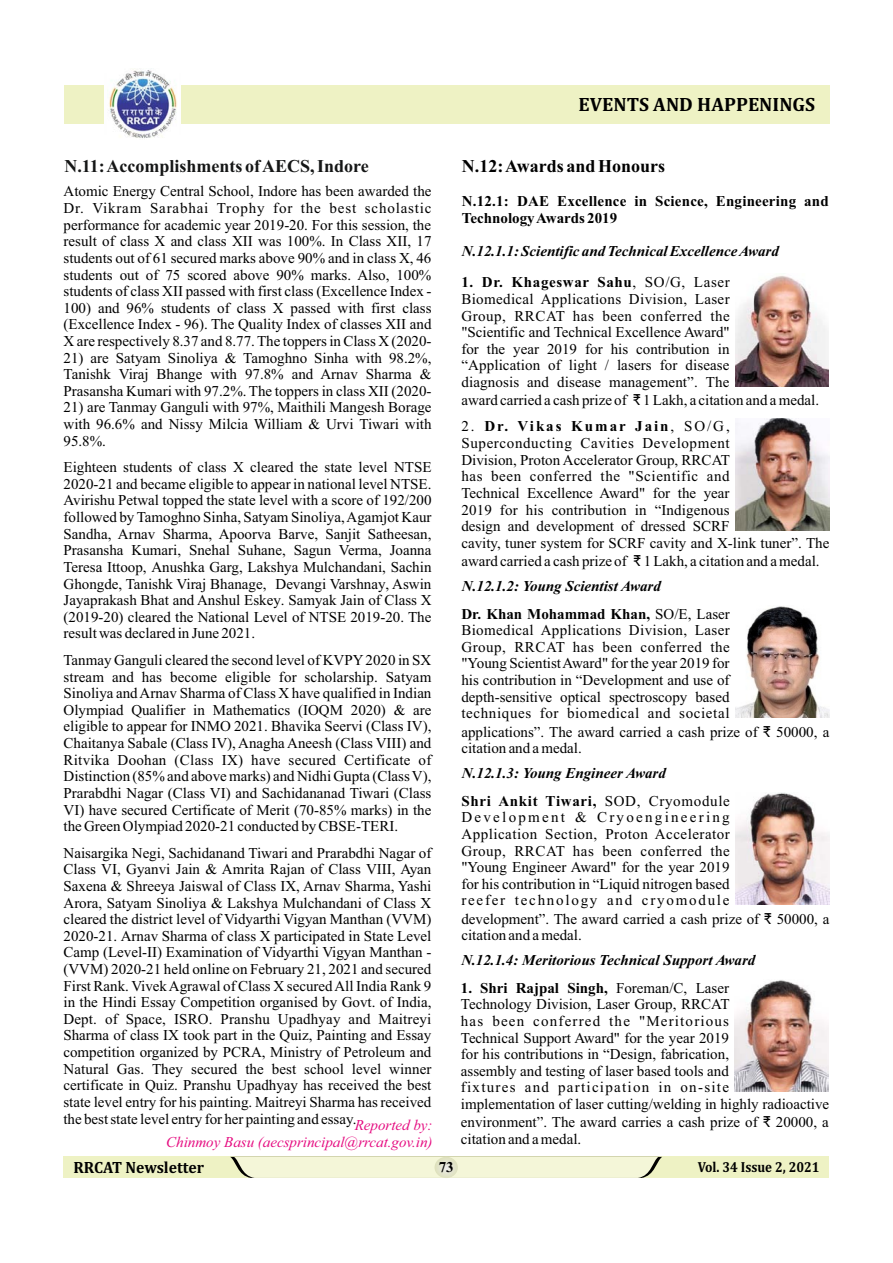
<style>
.page{position:relative;width:893px;height:1263px;background:#fff}
.page>*{position:absolute;margin:0;border:0;box-sizing:border-box;transform-origin:0 0}
.t1{font:700 19.5px "Cambria";color:#000}
.t2{font:700 18px "Times New Roman";color:#151616}
.t3{font:700 18px "Times New Roman";color:#000}
.t4{font:700 16.5px "Cambria";color:#000;scale:.95 1}
.t5{font:15px/16.6px "Times New Roman";color:#000;text-align:justify}
.t6{font:italic 700 15px "Times New Roman";color:#000}
.t7{font:700 15px/16.6px "Times New Roman";letter-spacing:.015em;color:#000}
.t8{font:italic 15px/16.6px "Times New Roman";color:#e5097f;text-align:right}
.t9{font:700 14.7px "Cambria";color:#000;scale:.89 1}
.s1{font-weight:700}
.s2{font-family:"Tahoma"}
</style>
<div class="page">
<div style="left:64px;top:85px;width:765px;height:38px;background:#eef2c4"></div>
<div style="left:63px;top:1157px;width:766px;height:21px;background:#eef2c4"></div>
<div style="left:230px;top:1157px;width:432px;height:21px;background:#f4f6d8"></div>
<svg style="left:435px;top:1157px;width:23px;height:21px"></svg>
<div style="left:104px;top:73px;width:77px;height:62px;background:#fefefe"></div>
<img style="left:109px;top:70px;width:68px;height:68px">
<img style="left:736px;top:275px;width:93px;height:111px">
<img style="left:735px;top:418px;width:94px;height:113px">
<img style="left:735px;top:606px;width:94px;height:112px">
<img style="left:735px;top:792px;width:94px;height:113px">
<img style="left:735px;top:980px;width:94px;height:112px">
<h1 class="t1" style="left:579px;top:96px;width:238px">EVENTS AND HAPPENINGS</h1>
<p class="t2" style="left:64px;top:160px;width:306px">N.11: Accomplishments of AECS, Indore</p>
<p class="t3" style="left:462px;top:160px;width:205px">N.12: Awards and Honours</p>
<p class="t7" style="left:462px;top:194px;width:368px">N.12.1: DAE Excellence in Science, Engineering and<br>Technology Awards 2019</p>
<p class="t6" style="left:462px;top:246px;width:318px">N.12.1.1: Scientific and Technical Excellence Award</p>
<p class="t5" style="left:461px;top:275px;width:270px"><span class="s1">1. Dr. Khageswar Sahu</span>, SO/G, Laser Biomedical Applications Division, Laser Group, RRCAT has been conferred the "Scientific and Technical Excellence Award" for the year 2019 for his contribution in “Application of light / lasers for disease diagnosis and disease management”. The</p>
<p class="t5" style="left:461px;top:393px;width:359px">award carried a cash prize of <span class="s2">₹</span> 1 Lakh, a citation and a medal.</p>
<p class="t5" style="left:461px;top:420px;width:369px;text-align:left">2. <span class="s1">Dr. Vikas Kumar Jain</span>, SO/G, Superconducting Cavities Development<br>Division, Proton Accelerator Group, RRCAT<br>has been conferred the "Scientific and<br>Technical Excellence Award" for the year<br>2019 for his contribution in “Indigenous<br>design and development of dressed SCRF<br>cavity, tuner system for SCRF cavity and X-link tuner”. The</p>
<p class="t5" style="left:461px;top:554px;width:360px">award carried a cash prize of <span class="s2">₹</span> 1 Lakh, a citation and a medal.</p>
<p class="t5" style="left:461px;top:607px;width:270px"><span class="s1">Dr. Khan Mohammad Khan,</span> SO/E, Laser Biomedical Applications Division, Laser Group, RRCAT has been conferred the "Young Scientist Award" for the year 2019 for his contribution in “Development and use of depth-sensitive optical spectroscopy based techniques for biomedical and societal</p>
<p class="t5" style="left:461px;top:725px;width:369px">applications”. The award carried a cash prize of <span class="s2">₹</span> 50000, a citation and a medal.</p>
<p class="t5" style="left:64px;top:185px;width:369px">Atomic Energy Central School, Indore has been awarded the Dr. Vikram Sarabhai Trophy for the best scholastic performance for academic year 2019-20. For this session, the result of class X and class XII was 100%. In Class XII, 17 students out of 61 secured marks above 90% and in class X, 46 students out of 75 scored above 90% marks. Also, 100% students of class XII passed with first class (Excellence Index - 100) and 96% students of class X passed with first class (Excellence Index - 96). The Quality Index of classes XII and X are respectively 8.37 and 8.77. The toppers in Class X (2020-</p>
<p class="t5" style="left:64px;top:351px;width:369px">21) are Satyam Sinoliya &amp; Tamoghno Sinha with 98.2%, Tanishk Viraj Bhange with 97.8% and Arnav Sharma &amp; Prasansha Kumari with 97.2%. The toppers in class XII (2020-</p>
<p class="t5" style="left:64px;top:400px;width:369px">21) are Tanmay Ganguli with 97%, Maithili Mangesh Borage with 96.6% and Nissy Milcia William &amp; Urvi Tiwari with 95.8%.</p>
<p class="t5" style="left:64px;top:460px;width:370px">Eighteen students of class X cleared the state level NTSE 2020-21 and became eligible to appear in national level NTSE.<br>Avirishu Petwal topped the state level with a score of 192/200 followed by Tamoghno Sinha, Satyam Sinoliya, Agamjot Kaur Sandha, Arnav Sharma, Apoorva Barve, Sanjit Satheesan, Prasansha Kumari, Snehal Suhane, Sagun Verma, Joanna Teresa Ittoop, Anushka Garg, Lakshya Mulchandani, Sachin Ghongde, Tanishk Viraj Bhanage, Devangi Varshnay, Aswin Jayaprakash Bhat and Anshul Eskey. Samyak Jain of Class X (2019-20) cleared the National Level of NTSE 2019-20. The result was declared in June 2021.</p>
<p class="t5" style="left:64px;top:653px;width:369px">Tanmay Ganguli cleared the second level of KVPY 2020 in SX stream and has become eligible for scholarship. Satyam Sinoliya and Arnav Sharma of Class X have qualified in Indian Olympiad Qualifier in Mathematics (IOQM 2020) &amp; are eligible to appear for INMO 2021. Bhavika Seervi (Class IV), Chaitanya Sabale (Class IV), Anagha Aneesh (Class VIII) and Ritvika Doohan (Class IX) have secured Certificate of Distinction (85% and above marks) and Nidhi Gupta (Class V), Prarabdhi Nagar (Class VI) and Sachidananad Tiwari (Class VI) have secured Certificate of Merit (70-85% marks) in the the Green Olympiad 2020-21 conducted by CBSE-TERI.</p>
<p class="t5" style="left:63px;top:846px;width:369px">Naisargika Negi, Sachidanand Tiwari and Prarabdhi Nagar of Class VI, Gyanvi Jain &amp; Amrita Rajan of Class VIII, Ayan Saxena &amp; Shreeya Jaiswal of Class IX, Arnav Sharma, Yashi Arora, Satyam Sinoliya &amp; Lakshya Mulchandani of Class X cleared the district level of Vidyarthi Vigyan Manthan (VVM)<br>2020-21. Arnav Sharma of class X participated in State Level Camp (Level-II) Examination of Vidyarthi Vigyan Manthan - (VVM) 2020-21 held online on February 21, 2021 and secured First Rank. Vivek Agrawal of Class X secured All India Rank 9 in the Hindi Essay Competition organised by Govt. of India, Dept. of Space, ISRO. Pranshu Upadhyay and Maitreyi Sharma of class IX took part in the Quiz, Painting and Essay competition organized by PCRA, Ministry of Petroleum and Natural Gas. They secured the best school level winner certificate in Quiz. Pranshu Upadhyay has received the best state level entry for his painting. Maitreyi Sharma has received the best state level entry for her painting and essay.</p>
<p class="t6" style="left:462px;top:581px;width:200px">N.12.1.2: Young Scientist Award</p>
<p class="t6" style="left:462px;top:768px;width:205px">N.12.1.3: Young Engineer Award</p>
<p class="t5" style="left:461px;top:794px;width:270px"><span class="s1">Shri Ankit Tiwari,</span> SOD, Cryomodule Development &amp; Cryoengineering Application Section, Proton Accelerator Group, RRCAT has been conferred the "Young Engineer Award" for the year 2019 for his contribution in “Liquid nitrogen based reefer technology and cryomodule</p>
<p class="t5" style="left:461px;top:912px;width:369px">development”. The award carried a cash prize of <span class="s2">₹</span> 50000, a citation and a medal.</p>
<p class="t6" style="left:461px;top:955px;width:296px">N.12.1.4: Meritorious Technical Support Award</p>
<p class="t5" style="left:461px;top:981px;width:370px;text-align:left"><span class="s1">1. Shri Rajpal Singh,</span> Foreman/C, Laser<br>Technology Division, Laser Group, RRCAT<br>has been conferred the "Meritorious<br>Technical Support Award" for the year 2019<br>for his contributions in “Design, fabrication,<br>assembly and testing of laser based tools and<br>fixtures and participation in on-site<br>implementation of laser cutting/welding in highly radioactive</p>
<p class="t5" style="left:461px;top:1115px;width:369px">environment”. The award carries a cash prize of <span class="s2">₹</span> 20000, a citation and a medal.</p>
<p class="t8" style="left:166px;top:1118px;width:268px">Reported by:<br>Chinmoy Basu (aecsprincipal@rrcat.gov.in)</p>
<p class="t4" style="left:74px;top:1160px;width:139px">RRCAT Newsletter</p>
<p class="t7" style="left:439px;top:1161px;width:16px">73</p>
<p class="t9" style="left:698px;top:1160px;width:138px">Vol. 34 Issue 2, 2021</p>
</div>
